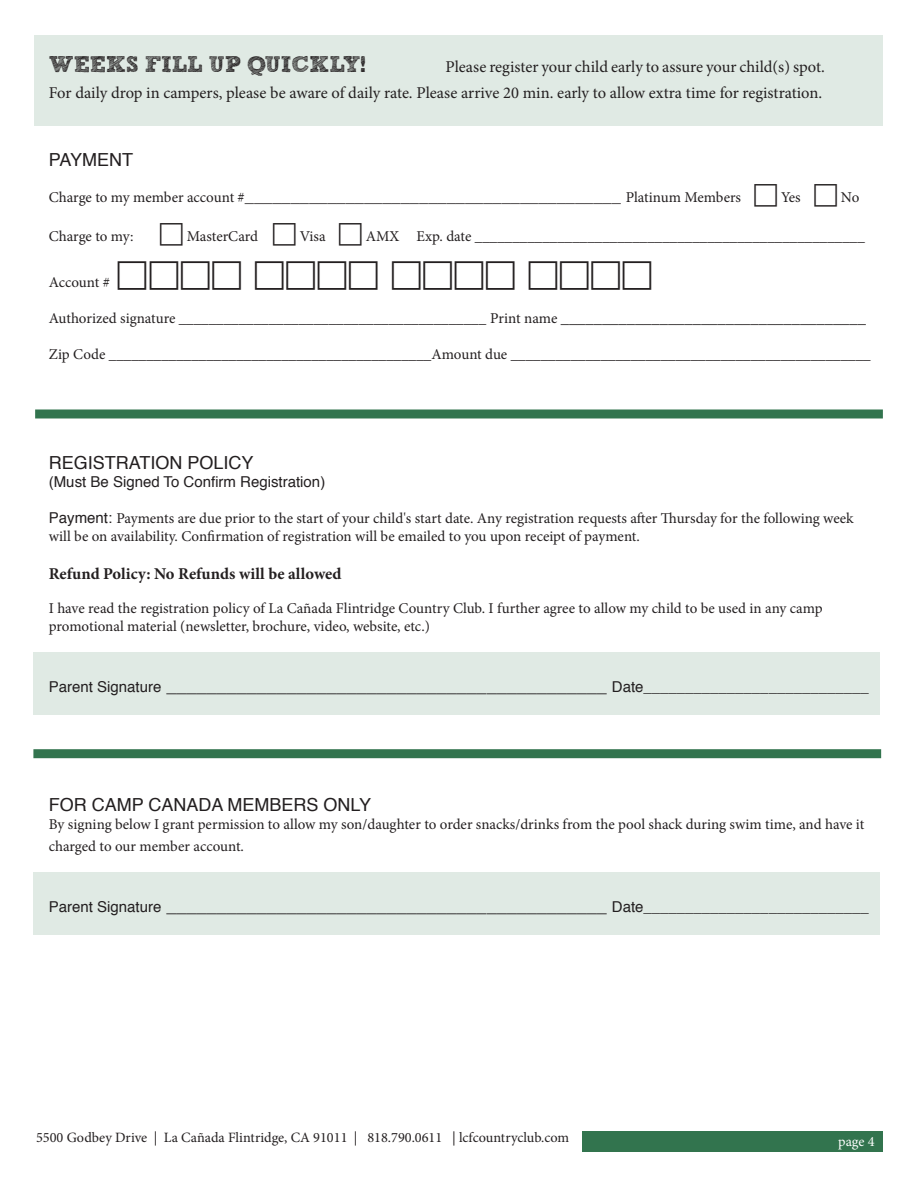
<style>
.page{position:relative;width:918px;height:1188px;background:#fff}
.page>*{position:absolute;margin:0;border:0;box-sizing:border-box;transform-origin:0 0}
.t1{font:22.5px "Sketch Rockwell";color:#231f20}
.t2{font:18px "Helvetica";color:#231f20}
.t3{font:16.5px "Minion Pro";letter-spacing:-.005em;color:#231f20}
.t4{font:16.5px "Helvetica";color:#231f20}
.t5{font:700 16.5px "Minion Pro";color:#231f20}
.t6{font:15px/18px "Minion Pro";color:#231f20}
.t7{font:15px "Helvetica";color:#231f20}
.t8{font:14.25px "Minion Pro";color:#231f20}
.t9{font:14.25px "Minion Pro";color:#fff}
.s1{font-family:"Minion Pro";font-size:15px}
.s2{font-size:16.5px}
.s3{font-family:"Helvetica"}
.s4{font-size:18px}
</style>
<div class="page">
<div style="left:35px;top:35px;width:848px;height:91px;background:#e0eae4"></div>
<div style="left:33px;top:872px;width:847px;height:63px;background:#e0eae4"></div>
<div style="left:33px;top:652px;width:847px;height:62px;background:#e0eae4"></div>
<div style="left:35px;top:409px;width:848px;height:9px;background:#32744e"></div>
<div style="left:582px;top:1131px;width:301px;height:20px;background:#32744e"></div>
<div style="left:33px;top:749px;width:848px;height:9px;background:#32744e"></div>
<p class="t1" style="left:49px;top:52px;width:318px">WEEKS FILL UP QUICKLY!</p>
<p class="t3" style="left:445px;top:56px;width:381px">Please register your child early to assure your child(s) spot.</p>
<p class="t3" style="left:49px;top:82px;width:775px">For daily drop in campers, please be aware of daily rate. Please arrive 20 min. early to allow extra time for registration.</p>
<p class="t2" style="left:49px;top:146px;width:86px">PAYMENT</p>
<p class="t4" style="left:49px;top:183px;width:694px"><span class="s1">Charge to my member account #</span>_________________________________________ <span class="s1">Platinum Members</span></p>
<p class="t6" style="left:781px;top:188px;width:21px">Yes</p>
<p class="t6" style="left:841px;top:188px;width:20px">No</p>
<p class="t6" style="left:49px;top:227px;width:86px">Charge to my:</p>
<p class="t6" style="left:187px;top:227px;width:73px">MasterCard</p>
<p class="t6" style="left:300px;top:227px;width:27px">Visa</p>
<p class="t6" style="left:366px;top:227px;width:501px">AMX Exp. date ____________________________________________________</p>
<p class="t6" style="left:49px;top:274px;width:63px">Account #</p>
<p class="t6" style="left:49px;top:310px;width:819px">Authorized signature _________________________________________ Print name <span class="s2">_____________________________________</span></p>
<p class="t6" style="left:49px;top:346px;width:823px">Zip Code ___________________________________________Amount due ________________________________________________</p>
<p class="t2" style="left:49px;top:449px;width:206px">REGISTRATION POLICY</p>
<p class="t7" style="left:49px;top:470px;width:278px">(Must Be Signed To Confirm Registration)</p>
<p class="t6" style="left:49px;top:509px;width:806px"><span class="s3">Payment:</span> Payments are due prior to the start of your child's start date. Any registration requests after Thursday for the following week will be on availability. Confirmation of registration will be emailed to you upon receipt of payment.</p>
<p class="t5" style="left:49px;top:562px;width:294px">Refund Policy: No Refunds will be allowed</p>
<p class="t6" style="left:49px;top:599px;width:775px">I have read the registration policy of La Cañada Flintridge Country Club. I further agree to allow my child to be used in any camp promotional material (newsletter, brochure, video, website, etc.)</p>
<p class="t7" style="left:49px;top:675px;width:821px">Parent Signature <span class="s4">____________________________________________</span> Date___________________________</p>
<p class="t2" style="left:49px;top:791px;width:324px">FOR CAMP CANADA MEMBERS ONLY</p>
<p class="t6" style="left:49px;top:814px;width:817px;line-height:21.6px">By signing below I grant permission to allow my son/daughter to order snacks/drinks from the pool shack during swim time, and have it charged to our member account.</p>
<p class="t7" style="left:49px;top:895px;width:821px">Parent Signature <span class="s4">____________________________________________</span> Date___________________________</p>
<p class="t8" style="left:36px;top:1127px;width:535px">5500 Godbey Drive | La Cañada Flintridge, CA 91011 | 818.790.0611 | lcfcountryclub.com</p>
<p class="t9" style="left:838px;top:1132px;width:38px">page 4</p>
</div>
